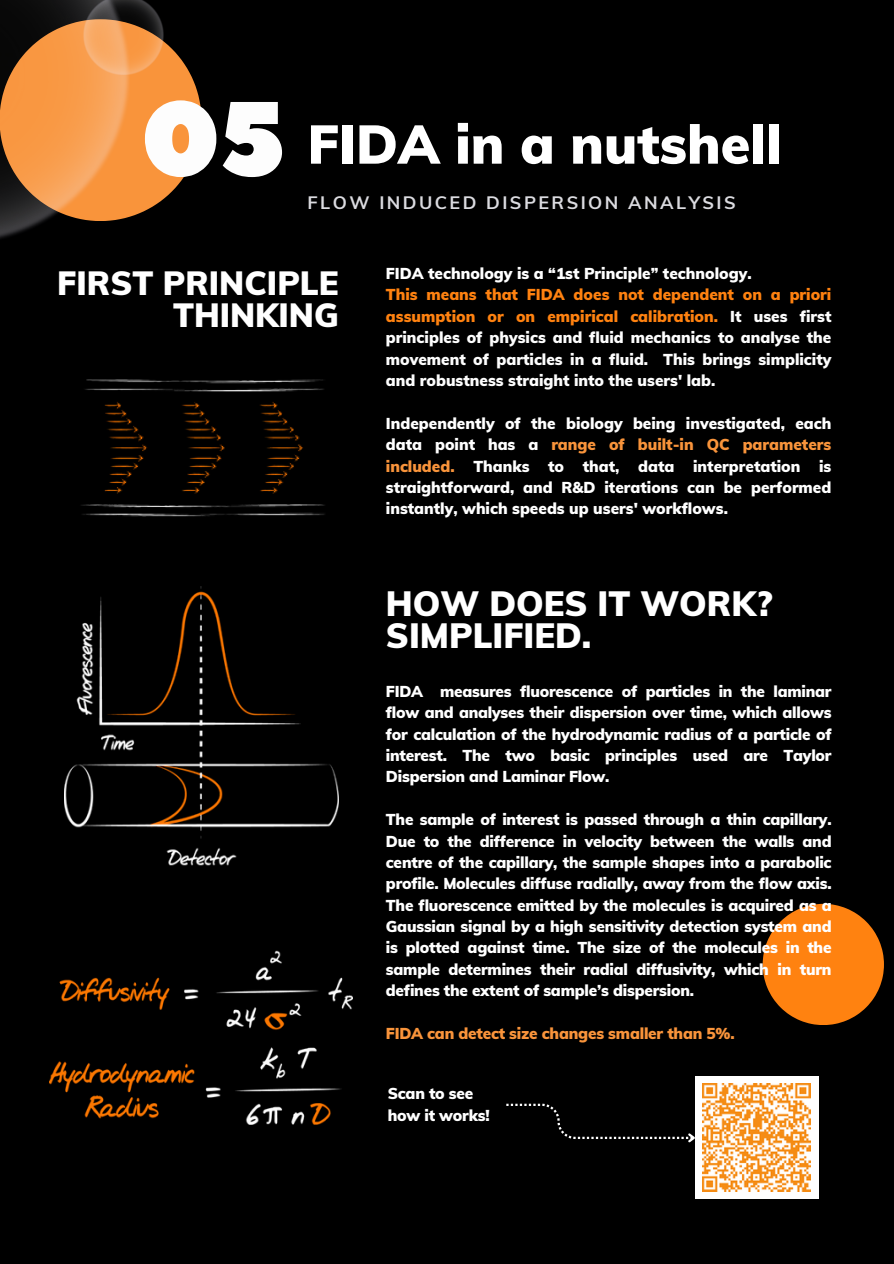
<style>
.page{position:relative;width:894px;height:1264px;background:#fff}
.page>*{position:absolute;margin:0;border:0;box-sizing:border-box;transform-origin:0 0}
.t1{font:105px "Peace Sans";color:#fdfdfd}
.t2{font:900 53.85px "Muli";color:#fff}
.t3{font:900 34.35px/31.5px "Muli";color:#fff}
.t4{font:900 32.85px/32.7px "Muli";color:#fff;text-align:right}
.t5{font:700 18px "Muli";letter-spacing:.135em;color:#dbdbe0}
.t6{font:900 15.45px/21.3px "Muli";letter-spacing:-.015em;color:#fff;text-align:justify}
.t7{font:900 15.45px/21.3px "Muli";color:#fdfdfd;text-align:justify}
.t8{font:900 15.45px "Muli";letter-spacing:-.015em;color:#f9943b}
.s1{color:#ff8210}
.s2{color:#f9943b}
</style>
<div class="page">
<div style="left:0;top:0;width:893px;height:1263px;background:#000"></div>
<svg style="left:762px;top:903px;width:121px;height:122px"></svg>
<img style="left:64px;top:586px;width:274px;height:280px">
<div style="left:694px;top:1076px;width:123px;height:122px;background:#fff"></div>
<svg style="left:506px;top:1103px;width:189px;height:41px"></svg>
<img style="left:50px;top:950px;width:302px;height:174px">
<img style="left:702px;top:1083px;width:108px;height:108px">
<svg style="left:129px;top:29px;width:72px;height:188px"></svg>
<img style="left:0;top:0;width:129px;height:239px">
<img style="left:83px;top:0;width:80px;height:75px">
<img style="left:81px;top:379px;width:244px;height:138px">
<h1 class="t1" style="left:141px;top:69px;width:146px">05</h1>
<h2 class="t2" style="left:307px;top:109px;width:475px">FIDA in a nutshell</h2>
<p class="t5" style="left:307px;top:190px;width:429px">FLOW INDUCED DISPERSION ANALYSIS</p>
<h3 class="t4" style="left:57px;top:266px;width:283px">FIRST PRINCIPLE<br>THINKING</h3>
<p class="t6" style="left:386px;top:262px;width:367px">FIDA technology is a “1st Principle” technology.</p>
<p class="t7" style="left:386px;top:284px;width:447px"><span class="s1">This means that FIDA does not dependent on a priori assumption or on empirical calibration.</span> It uses first principles of physics and fluid mechanics to analyse the movement of particles in a fluid. This brings simplicity and robustness straight into the users' lab.</p>
<p class="t6" style="left:386px;top:412px;width:447px">Independently of the biology being investigated, each data point has a <span class="s2">range of built-in QC parameters included.</span> Thanks to that, data interpretation is straightforward, and R&amp;D iterations can be performed instantly, which speeds up users' workflows.</p>
<h3 class="t3" style="left:386px;top:587px;width:388px">HOW DOES IT WORK?<br>SIMPLIFIED.</h3>
<p class="t6" style="left:386px;top:680px;width:447px">FIDA measures fluorescence of particles in the laminar flow and analyses their dispersion over time, which allows for calculation of the hydrodynamic radius of a particle of interest. The two basic principles used are Taylor Dispersion and Laminar Flow.</p>
<p class="t6" style="left:386px;top:808px;width:447px">The sample of interest is passed through a thin capillary.<br>Due to the difference in velocity between the walls and centre of the capillary, the sample shapes into a parabolic profile. Molecules diffuse radially, away from the flow axis.<br>The fluorescence emitted by the molecules is acquired as a Gaussian signal by a high sensitivity detection system and is plotted against time. The size of the molecules in the sample determines their radial diffusivity, which in turn defines the extent of sample’s dispersion.</p>
<p class="t8" style="left:386px;top:1023px;width:350px">FIDA can detect size changes smaller than 5%.</p>
<p class="t6" style="left:387px;top:1082px;width:103px">Scan to see how it works!</p>
</div>
